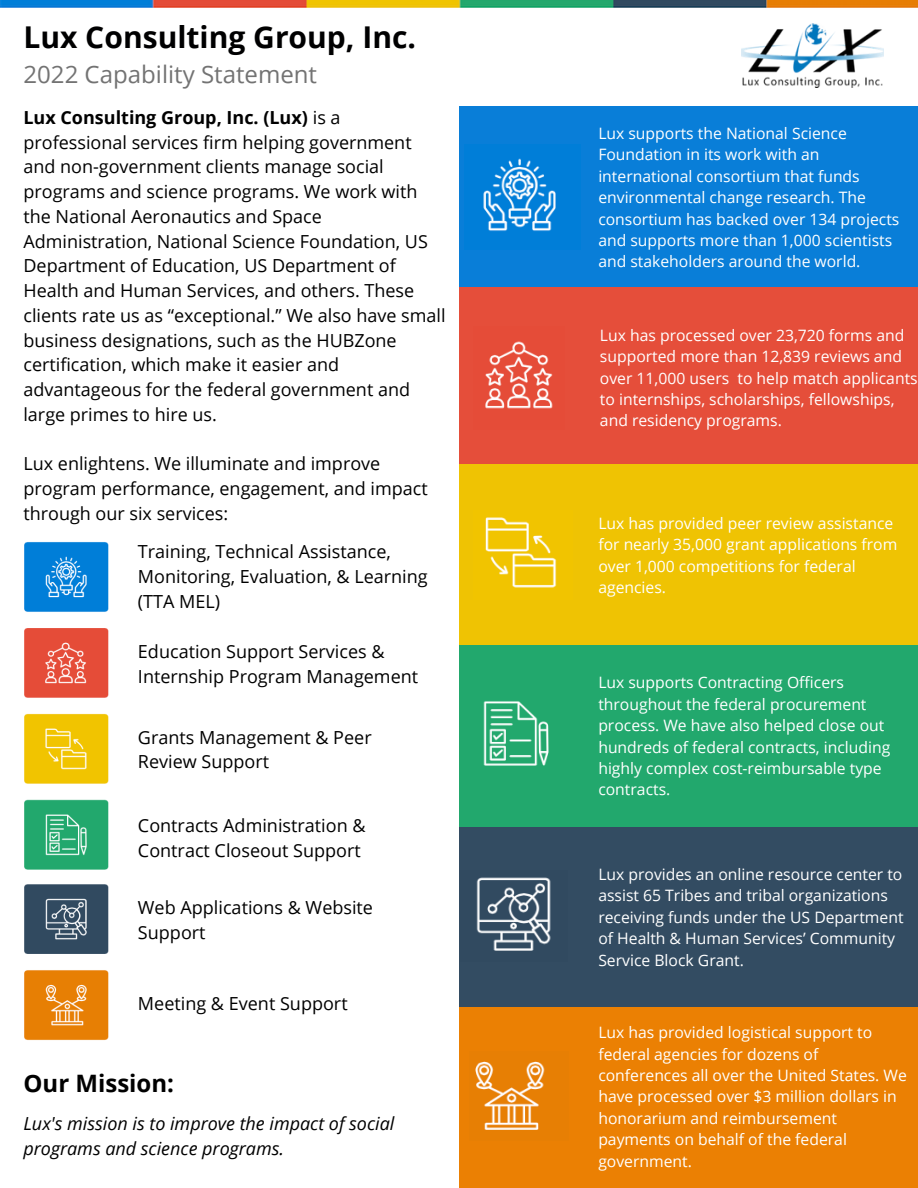
<style>
.page{position:relative;width:918px;height:1188px;background:#fff}
.page>*{position:absolute;margin:0;border:0;box-sizing:border-box;transform-origin:0 0}
.t1{font:700 30px "Open Sans";color:#000001}
.t2{font:24px "Open Sans";color:#737373}
.t3{font:700 24px "Open Sans";color:#000}
.t4{font:18px/24.8px "Open Sans";color:#000}
.t5{font:italic 18px/24.8px "Open Sans";color:#000}
.t6{font:15.75px/21.3px "Open Sans";color:#fff}
.s1{font-weight:700}
</style>
<div class="page">
<img style="left:0;top:0;width:918px;height:8px">
<img style="left:742px;top:24px;width:142px;height:64px">
<div style="left:459px;top:107px;width:459px;height:181px;background:#097ed8"></div>
<img style="left:483px;top:158px;width:73px;height:73px">
<img style="left:24px;top:542px;width:85px;height:499px">
<div style="left:459px;top:287px;width:459px;height:182px;background:#e54e3a"></div>
<div style="left:459px;top:464px;width:459px;height:181px;background:#efc303"></div>
<div style="left:459px;top:826px;width:459px;height:181px;background:#334c62"></div>
<div style="left:459px;top:1007px;width:459px;height:181px;background:#eb8003"></div>
<img style="left:475px;top:1061px;width:70px;height:69px">
<img style="left:485px;top:341px;width:68px;height:68px">
<img style="left:485px;top:517px;width:72px;height:71px">
<div style="left:459px;top:645px;width:459px;height:11px;background:#22a86d"></div>
<div style="left:459px;top:656px;width:459px;height:57px;background:#22a86d"></div>
<div style="left:459px;top:713px;width:459px;height:33px;background:#22a86d"></div>
<div style="left:459px;top:746px;width:459px;height:80px;background:#22a86d"></div>
<img style="left:465px;top:690px;width:103px;height:95px">
<img style="left:476px;top:877px;width:75px;height:74px">
<p class="t1" style="left:23px;top:16px;width:394px">Lux Consulting Group, Inc.</p>
<p class="t2" style="left:23px;top:58px;width:295px">2022 Capability Statement</p>
<p class="t4" style="left:23px;top:104px;width:424px"><span class="s1">Lux Consulting Group, Inc. (Lux)</span> is a professional services firm helping government and non-government clients manage social programs and science programs. We work with the National Aeronautics and Space Administration, National Science Foundation, US Department of Education, US Department of Health and Human Services, and others. These clients rate us as “exceptional.” We also have small business designations, such as the HUBZone certification, which make it easier and advantageous for the federal government and large primes to hire us.</p>
<p class="t4" style="left:23px;top:451px;width:406px">Lux enlightens. We illuminate and improve program performance, engagement, and impact through our six services:</p>
<p class="t4" style="left:138px;top:539px;width:291px">Training, Technical Assistance,<br>Monitoring, Evaluation, &amp; Learning (TTA MEL)</p>
<p class="t4" style="left:138px;top:639px;width:282px">Education Support Services &amp;<br>Internship Program Management</p>
<p class="t4" style="left:138px;top:724px;width:235px">Grants Management &amp; Peer<br>Review Support</p>
<p class="t4" style="left:138px;top:813px;width:229px">Contracts Administration &amp;<br>Contract Closeout Support</p>
<p class="t4" style="left:138px;top:895px;width:237px">Web Applications &amp; Website<br>Support</p>
<p class="t4" style="left:138px;top:991px;width:211px">Meeting &amp; Event Support</p>
<p class="t3" style="left:23px;top:1066px;width:152px">Our Mission:</p>
<p class="t5" style="left:23px;top:1111px;width:372px">Lux's mission is to improve the impact of social programs and science programs.</p>
<p class="t6" style="left:598px;top:122px;width:303px">Lux supports the National Science Foundation in its work with an international consortium that funds environmental change research. The consortium has backed over 134 projects and supports more than 1,000 scientists and stakeholders around the world.</p>
<p class="t6" style="left:600px;top:324px;width:319px">Lux has processed over 23,720 forms and supported more than 12,839 reviews and over 11,000 users to help match applicants to internships, scholarships, fellowships, and residency programs.</p>
<p class="t6" style="left:598px;top:512px;width:301px">Lux has provided peer review assistance for nearly 35,000 grant applications from over 1,000 competitions for federal agencies.</p>
<p class="t6" style="left:598px;top:672px;width:294px">Lux supports Contracting Officers throughout the federal procurement process. We have also helped close out hundreds of federal contracts, including highly complex cost-reimbursable type contracts.</p>
<p class="t6" style="left:598px;top:863px;width:307px">Lux provides an online resource center to assist 65 Tribes and tribal organizations receiving funds under the US Department of Health &amp; Human Services’ Community Service Block Grant.</p>
<p class="t6" style="left:598px;top:1022px;width:310px">Lux has provided logistical support to federal agencies for dozens of conferences all over the United States. We have processed over $3 million dollars in honorarium and reimbursement payments on behalf of the federal government.</p>
</div>
